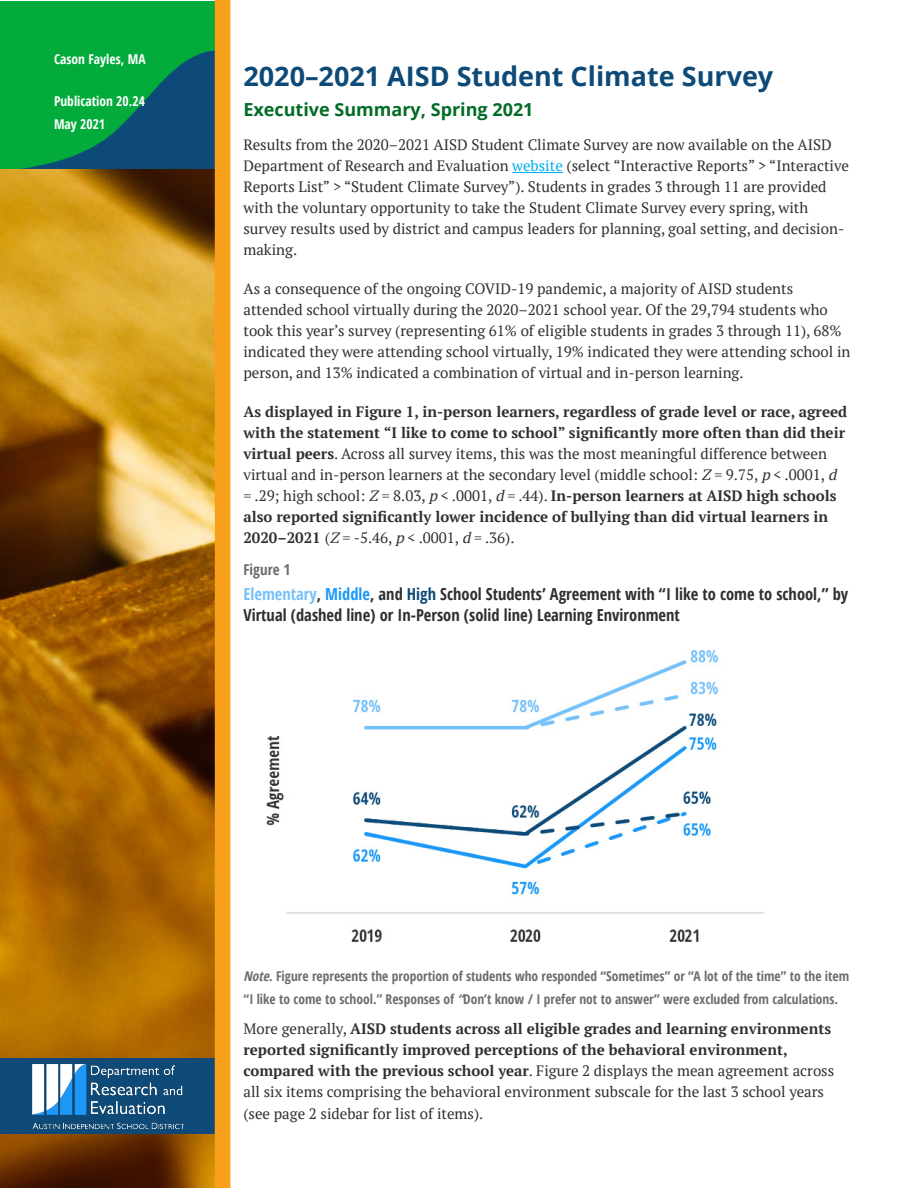
<style>
.page{position:relative;width:918px;height:1188px;background:#fff}
.page>*{position:absolute;margin:0;border:0;box-sizing:border-box;transform-origin:0 0}
.t1{font:700 27px "Open Sans";color:#0d4a78}
.Subtitle{font:700 18px "Open Sans";color:#016c25}
.Figure_Title{font:700 condensed 16.5px/21px "Open Sans";color:#303030}
.Body{font:15px/21px "PT Serif";color:#303030}
.Body-2{font:700 15px/21px "PT Serif";color:#303030}
.Figure_Number{font:700 condensed 15px "Open Sans";color:#6d6d6d}
.Figure_Title-2{font:700 condensed 13.5px/22.5px "Open Sans";color:#6d6d6d}
.Publication{font:700 condensed 13.5px "Open Sans";color:#fff}
.s1{color:#00aeef}
.s2{font-weight:400}
.s3{font-weight:400;font-style:italic}
.s4{color:#76c1fb}
.s5{color:#1b98f8}
.s6{color:#0d4a78}
.s7{font-style:italic}
</style>
<div class="page">
<div style="left:0;top:1px;width:216px;height:170px;background:#02ab3a"></div>
<img style="left:20px;top:50px;width:195px;height:119px">
<img style="left:0;top:169px;width:215px;height:1019px">
<div style="left:0;top:1059px;width:216px;height:75px;background:#0d4a78"></div>
<img style="left:32px;top:1064px;width:153px;height:66px">
<hr style="left:512px;top:172px;width:51px;height:1px;background:#00aeef">
<img style="left:266px;top:650px;width:499px;height:292px">
<div style="left:215px;top:0;width:15px;height:1188px;background:#f8a01b"></div>
<p class="Publication" style="left:54px;top:50px;width:93px">Cason Fayles, MA</p>
<p class="Publication" style="left:54px;top:92px;width:92px">Publication 20.24</p>
<p class="Publication" style="left:54px;top:115px;width:53px">May 2021</p>
<p class="t1" style="left:243px;top:57px;width:531px">2020–2021 AISD Student Climate Survey</p>
<p class="Subtitle" style="left:243px;top:97px;width:292px">Executive Summary, Spring 2021</p>
<p class="Body" style="left:243px;top:134px;width:607px">Results from the 2020–2021 AISD Student Climate Survey are now available on the AISD Department of Research and Evaluation <span class="s1">website</span> (select “Interactive Reports” &gt; “Interactive Reports List” &gt; “Student Climate Survey”). Students in grades 3 through 11 are provided with the voluntary opportunity to take the Student Climate Survey every spring, with survey results used by district and campus leaders for planning, goal setting, and decision&shy;making.</p>
<p class="Body" style="left:243px;top:278px;width:609px">As a consequence of the ongoing COVID-19 pandemic, a majority of AISD students attended school virtually during the 2020–2021 school year. Of the 29,794 students who took this year’s survey (representing 61% of eligible students in grades 3 through 11), 68% indicated they were attending school virtually, 19% indicated they were attending school in person, and 13% indicated a combination of virtual and in-person learning.</p>
<p class="Body-2" style="left:243px;top:401px;width:605px">As displayed in Figure 1, in-person learners, regardless of grade level or race, agreed with the statement “I like to come to school” significantly more often than did their virtual peers<span class="s2">. Across all survey items, this was the most meaningful difference between virtual and in-person learners at the secondary level (middle school:</span> <span class="s3">Z</span> <span class="s2">= 9.75,</span> <span class="s3">p</span> <span class="s2">&lt; .0001,</span> <span class="s3">d </span><span class="s2">= .29; high school:</span> <span class="s3">Z</span> <span class="s2">= 8.03,</span> <span class="s3">p</span> <span class="s2">&lt; .0001,</span> <span class="s3">d</span> <span class="s2">= .44).</span> In-person learners at AISD high schools also reported significantly lower incidence of bullying than did virtual learners in 2020–2021 <span class="s2">(</span><span class="s3">Z</span> <span class="s2">= -5.46,</span> <span class="s3">p</span> <span class="s2">&lt; .0001,</span> <span class="s3">d</span> <span class="s2">= .36).</span></p>
<p class="Figure_Number" style="left:243px;top:559px;width:48px">Figure 1</p>
<p class="Figure_Title" style="left:243px;top:584px;width:606px"><span class="s4">Elementary</span>, <span class="s5">Middle</span>, and <span class="s6">High</span> School Students’ Agreement with “I like to come to school,” by<br>Virtual (dashed line) or In-Person (solid line) Learning Environment</p>
<p class="Figure_Title-2" style="left:243px;top:965px;width:607px"><span class="s7">Note</span>. Figure represents the proportion of students who responded “Sometimes” or “A lot of the time” to the item “I like to come to school.” Responses of <span class="s7">“</span>Don’t know / I prefer not to answer” were excluded from calculations.</p>
<p class="Body-2" style="left:243px;top:1018px;width:592px"><span class="s2">More generally,</span> AISD students across all eligible grades and learning environments reported significantly improved perceptions of the behavioral environment, compared with the previous school year<span class="s2">. Figure 2 displays the mean agreement across all six items comprising the behavioral environment subscale for the last 3 school years</span></p>
<p class="Body" style="left:243px;top:1103px;width:241px">(see page 2 sidebar for list of items).</p>
</div>
